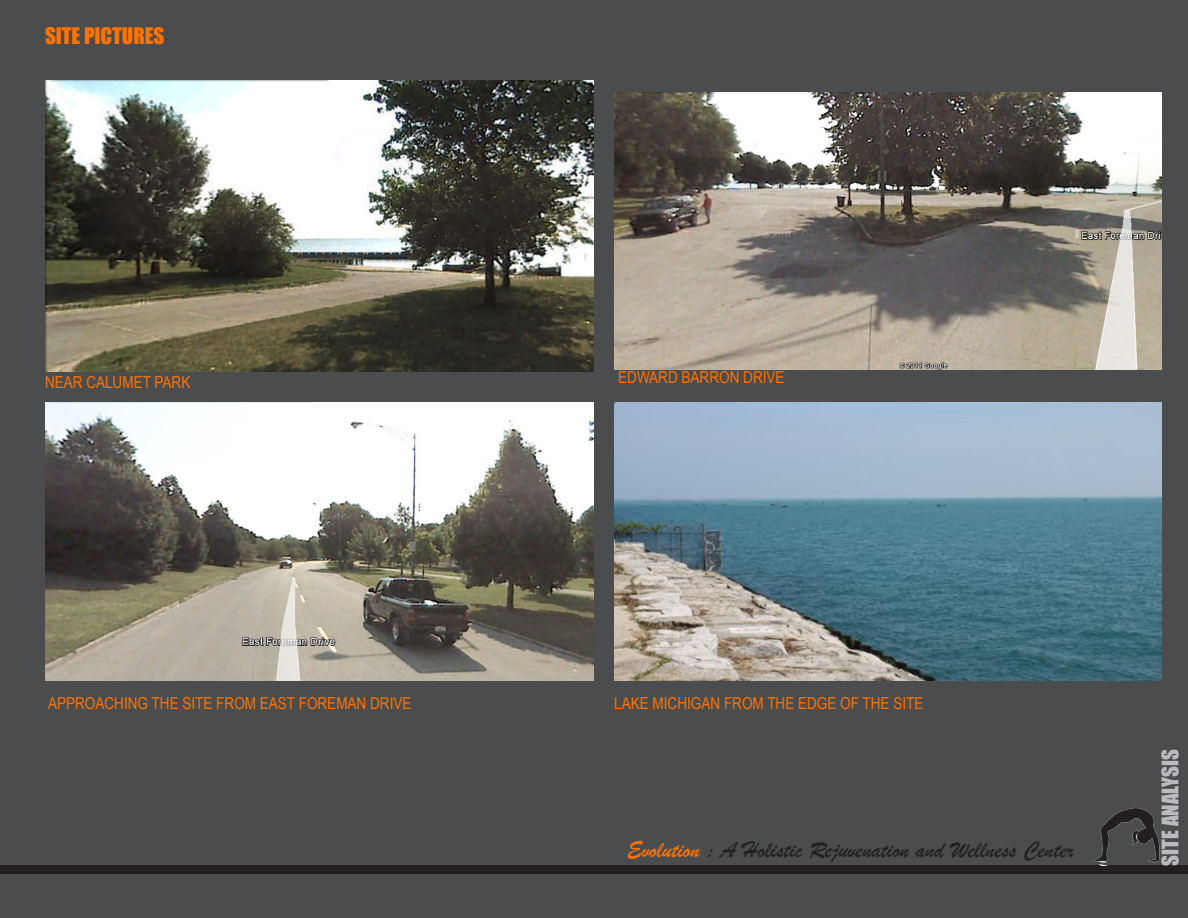
<style>
.page{position:relative;width:1188px;height:918px;background:#4b4c4d}
.page>*{position:absolute;margin:0;border:0;box-sizing:border-box;transform-origin:0 0}
.t1{font:24px "Brush Script";color:#231f20}
.t2{font:21px "Impact";color:#babbbe}
.t3{font:21px "Impact";color:#ff7300}
.t4{font:16.5px "Arial Narrow";color:#ff7300}
.s1{color:#ff7300}
</style>
<div class="page">
<div style="left:0;top:866px;width:1188px;height:8px;background:#231f20"></div>
<img style="left:1090px;top:807px;width:72px;height:59px">
<img style="left:45px;top:80px;width:549px;height:291px">
<img style="left:45px;top:403px;width:549px;height:277px">
<img style="left:614px;top:92px;width:548px;height:278px">
<img style="left:614px;top:403px;width:548px;height:277px">
<p class="t3" style="left:45px;top:19px;width:121px">SITE PICTURES</p>
<p class="t4" style="left:45px;top:370px;width:147px">NEAR CALUMET PARK</p>
<p class="t4" style="left:618px;top:365px;width:168px">EDWARD BARRON DRIVE</p>
<p class="t4" style="left:48px;top:691px;width:365px">APPROACHING THE SITE FROM EAST FOREMAN DRIVE</p>
<p class="t4" style="left:614px;top:691px;width:311px">LAKE MICHIGAN FROM THE EDGE OF THE SITE</p>
<p class="t1" style="left:627px;top:835px;width:448px"><span class="s1">Evolution</span> : A Holistic Rejuvenation and Wellness Center</p>
<p class="t2" style="left:1154px;top:866px;width:118px;rotate:-90deg">SITE ANALYSIS</p>
</div>
